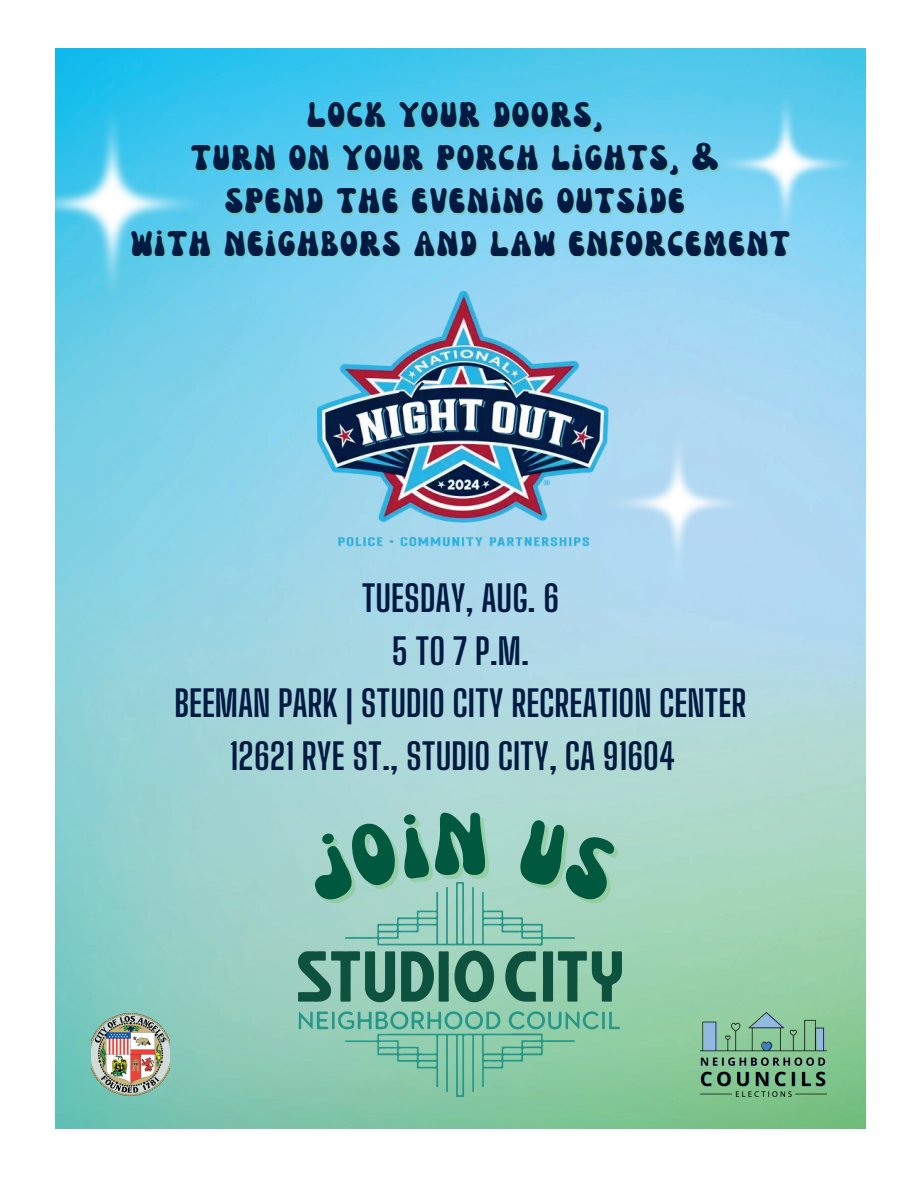
<style>
.page{position:relative;width:918px;height:1188px;background:#fff}
.page>*{position:absolute;margin:0;border:0;box-sizing:border-box;transform-origin:0 0}
.t1{font:89.85px "Nectarine";color:#00583f}
.t2{font:36px/42.8px "Nectarine";letter-spacing:.065em;color:#001a42;text-align:center}
.t3{font:700 36px/52.8px "Big Shoulders Display";color:#001a42;text-align:center}
</style>
<div class="page">
<img style="left:55px;top:49px;width:810px;height:1080px">
<img style="left:299px;top:883px;width:323px;height:214px">
<img style="left:291px;top:253px;width:340px;height:340px">
<img style="left:92px;top:1012px;width:77px;height:84px">
<img style="left:701px;top:1012px;width:126px;height:84px">
<img style="left:55px;top:97px;width:165px;height:215px">
<img style="left:597px;top:422px;width:163px;height:163px">
<img style="left:704px;top:82px;width:162px;height:164px">
<div style="left:298px;top:812px;width:132px;height:92px;background:#a9d6ce"></div>
<div style="left:517px;top:817px;width:105px;height:87px;background:#aad8c9"></div>
<h2 class="t2" style="left:131px;top:98px;width:660px">LOCK YOUR DOORS,<br>TURN ON YOUR PORCH LIGHTS, &amp;<br>SPEND THE EVENING OUTSIDE<br>WITH NEIGHBORS AND LAW ENFORCEMENT</h2>
<p class="t3" style="left:175px;top:571px;width:573px">TUESDAY, AUG. 6<br>5 TO 7 P.M.<br>BEEMAN PARK | STUDIO CITY RECREATION CENTER<br>12621 RYE ST., STUDIO CITY, CA 91604</p>
<p class="t1" style="left:434px;top:811px;width:53px">N</p>
</div>
